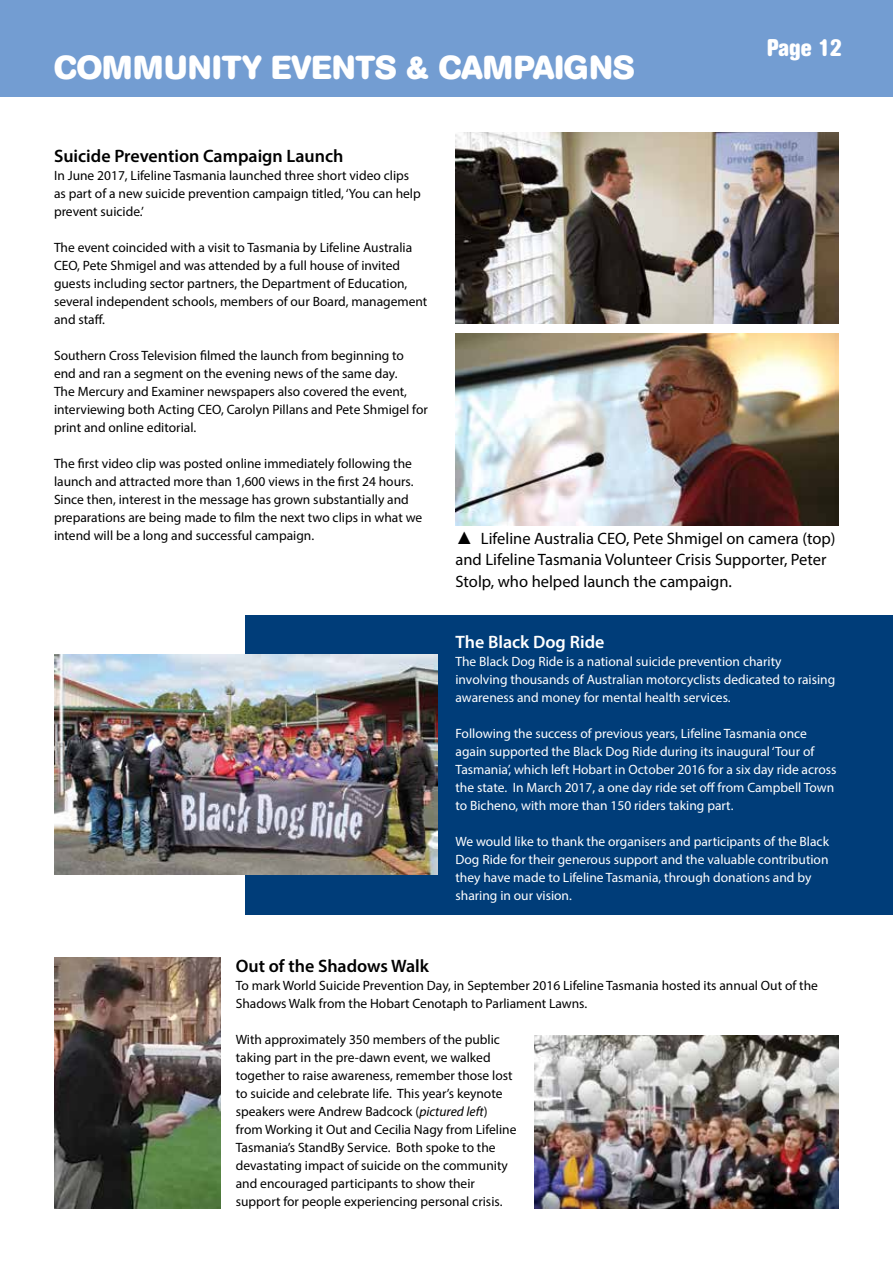
<style>
.page{position:relative;width:893px;height:1263px;background:#fff}
.page>*{position:absolute;margin:0;border:0;box-sizing:border-box;transform-origin:0 0}
.t1{font:700 33px "AG Book Rounded BQ";color:#fff}
.t2{font:700 condensed 24px "AG Book Rounded BQ";color:#fff}
.t3{font:600 18px "Myriad Pro";color:#000}
.t4{font:600 18px "Myriad Pro";color:#fff}
.t5{font:16.5px/21.6px "Myriad Pro";color:#000}
.t6{font:13.5px/18px "Myriad Pro";color:#000}
.t7{font:13.5px/18px "Myriad Pro";color:#fff}
.s1{font-family:"Times New Roman";font-weight:700;font-size:18px}
.s2{font-style:italic}
</style>
<div class="page">
<div style="left:0;top:0;width:893px;height:97px;background:#739dd2"></div>
<div style="left:246px;top:615px;width:647px;height:299px;background:#003d79"></div>
<img style="left:54px;top:957px;width:166px;height:252px">
<img style="left:455px;top:132px;width:384px;height:192px">
<img style="left:455px;top:334px;width:384px;height:191px">
<img style="left:54px;top:654px;width:383px;height:221px">
<img style="left:534px;top:1035px;width:305px;height:174px">
<h1 class="t1" style="left:54px;top:48px;width:582px">COMMUNITY EVENTS &amp; CAMPAIGNS</h1>
<h2 class="t2" style="left:767px;top:34px;width:78px">Page 12</h2>
<h3 class="t3" style="left:54px;top:145px;width:291px">Suicide Prevention Campaign Launch</h3>
<p class="t6" style="left:54px;top:166px;width:368px">In June 2017, Lifeline Tasmania launched three short video clips as part of a new suicide prevention campaign titled, ‘You can help prevent suicide.’</p>
<p class="t6" style="left:54px;top:238px;width:375px">The event coincided with a visit to Tasmania by Lifeline Australia CEO, Pete Shmigel and was attended by a full house of invited guests including sector partners, the Department of Education, several independent schools, members of our Board, management and staff.</p>
<p class="t6" style="left:54px;top:346px;width:375px">Southern Cross Television filmed the launch from beginning to end and ran a segment on the evening news of the same day.<br>The Mercury and Examiner newspapers also covered the event, interviewing both Acting CEO, Carolyn Pillans and Pete Shmigel for print and online editorial.</p>
<p class="t6" style="left:54px;top:454px;width:370px">The first video clip was posted online immediately following the launch and attracted more than 1,600 views in the first 24 hours.<br>Since then, interest in the message has grown substantially and preparations are being made to film the next two clips in what we intend will be a long and successful campaign.</p>
<p class="t5" style="left:455px;top:527px;width:382px"><span class="s1">▲</span> Lifeline Australia CEO, Pete Shmigel on camera (top) and Lifeline Tasmania Volunteer Crisis Supporter, Peter<br>Stolp, who helped launch the campaign.</p>
<h3 class="t4" style="left:455px;top:631px;width:150px">The Black Dog Ride</h3>
<p class="t7" style="left:455px;top:652px;width:381px">The Black Dog Ride is a national suicide prevention charity involving thousands of Australian motorcyclists dedicated to raising awareness and money for mental health services.</p>
<p class="t7" style="left:455px;top:724px;width:383px">Following the success of previous years, Lifeline Tasmania once again supported the Black Dog Ride during its inaugural ‘Tour of Tasmania’, which left Hobart in October 2016 for a six day ride across the state. In March 2017, a one day ride set off from Campbell Town to Bicheno, with more than 150 riders taking part.</p>
<p class="t7" style="left:455px;top:832px;width:375px">We would like to thank the organisers and participants of the Black Dog Ride for their generous support and the valuable contribution they have made to Lifeline Tasmania, through donations and by sharing in our vision.</p>
<h3 class="t3" style="left:236px;top:955px;width:195px">Out of the Shadows Walk</h3>
<p class="t6" style="left:236px;top:976px;width:584px">To mark World Suicide Prevention Day, in September 2016 Lifeline Tasmania hosted its annual Out of the<br>Shadows Walk from the Hobart Cenotaph to Parliament Lawns.</p>
<p class="t6" style="left:236px;top:1030px;width:282px">With approximately 350 members of the public taking part in the pre-dawn event, we walked together to raise awareness, remember those lost to suicide and celebrate life. This year’s keynote speakers were Andrew Badcock (<span class="s2">pictured left</span>) from Working it Out and Cecilia Nagy from Lifeline Tasmania’s StandBy Service. Both spoke to the devastating impact of suicide on the community and encouraged participants to show their support for people experiencing personal crisis.</p>
</div>
